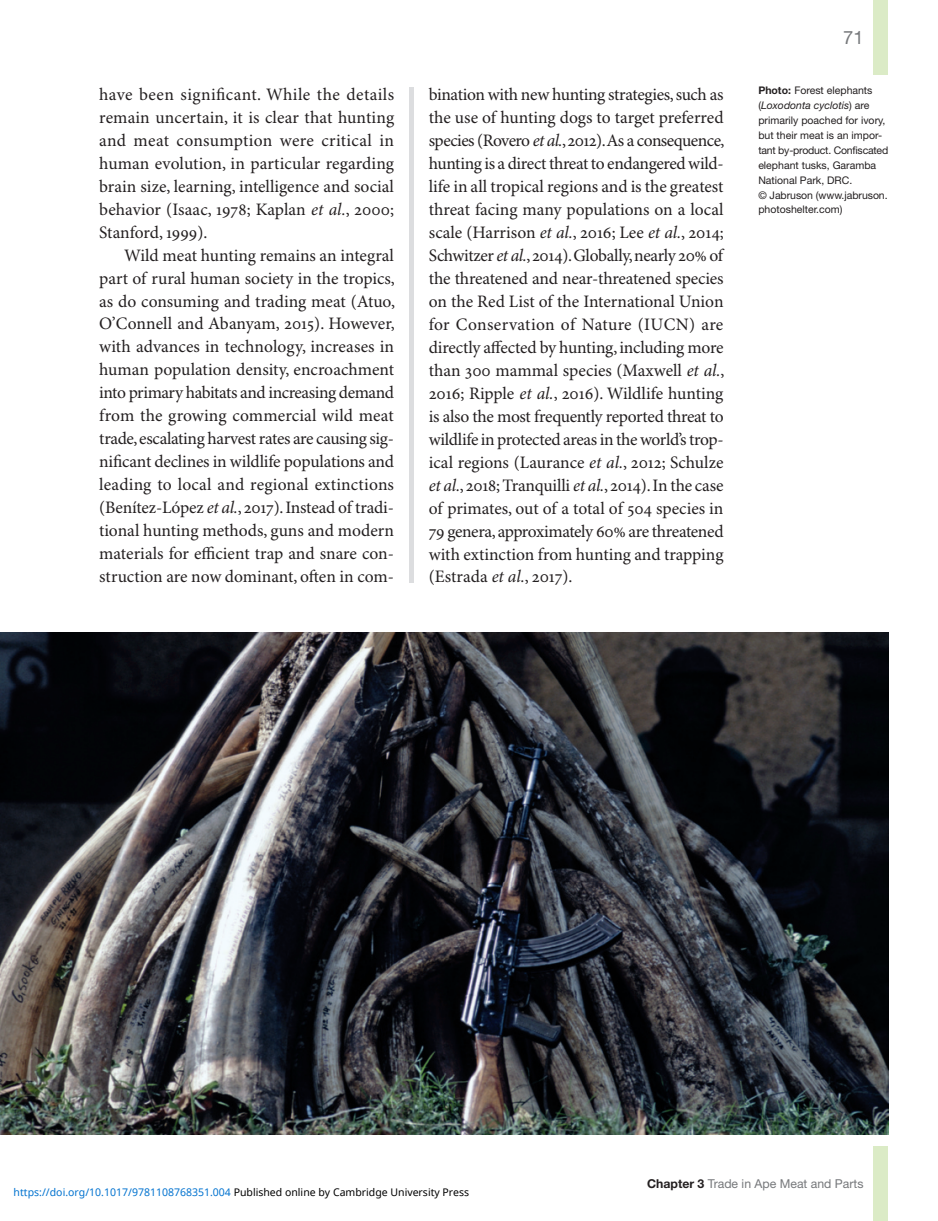
<style>
.page{position:relative;width:938px;height:1221px;background:#fff}
.page>*{position:absolute;margin:0;border:0;box-sizing:border-box;transform-origin:0 0}
.t1{font:18.38px "Helvetica Neue";color:#76787b}
.t2{font:17.5px/22.9px "Minion Pro";color:#231f20;text-align:justify}
.t3{font:12.25px "Helvetica Neue";color:#76787b}
.t4{font:10.5px/14.9px "Helvetica Neue";color:#231f20}
.t5{font:10.5px "Noto Sans";color:#0172cf}
.s1{font-style:italic}
.s2{font-weight:700}
.s3{color:#000}
.s4{font-weight:700;color:#231f20}
</style>
<div class="page">
<div style="left:873px;top:0;width:15px;height:74px;background:#dbebc6"></div>
<div style="left:873px;top:1146px;width:15px;height:74px;background:#dbebc6"></div>
<div style="left:409px;top:87px;width:5px;height:495px;background:#dcdddf"></div>
<img style="left:0;top:632px;width:888px;height:502px">
<p class="t2" style="left:99px;top:83px;width:296px">have been significant. While the details remain uncertain, it is clear that hunting and meat consumption were critical in human evolution, in particular regarding brain size, learning, intelligence and social behavior (Isaac, 1978; Kaplan <span class="s1">et al.</span>, 2000; Stanford, 1999).</p>
<p class="t2" style="left:99px;top:244px;width:297px;text-indent:25px">Wild meat hunting remains an integral part of rural human society in the tropics, as do consuming and trading meat (Atuo, O’Connell and Abanyam, 2015). However, with advances in technology, increases in human population density, encroachment into primary habitats and increasing demand from the growing commercial wild meat trade, escalating harvest rates are causing sig&shy;nificant declines in wildlife populations and leading to local and regional extinctions (Benítez-López <span class="s1">et al.</span>, 2017). Instead of tradi&shy;tional hunting methods, guns and modern materials for efficient trap and snare con&shy;struction are now dominant, often in com-</p>
<p class="t1" style="left:843px;top:26px;width:22px">71</p>
<p class="t2" style="left:429px;top:83px;width:297px">bination with new hunting strategies, such as the use of hunting dogs to target preferred species (Rovero <span class="s1">et al.</span>, 2012).As a consequence, hunting is a direct threat to endangered wild&shy;life in all tropical regions and is the greatest threat facing many populations on a local scale (Harrison <span class="s1">et al.</span>, 2016; Lee <span class="s1">et al.</span>, 2014; Schwitzer <span class="s1">et al.</span>, 2014). Globally, nearly 20% of the threatened and near-threatened species on the Red List of the International Union for Conservation of Nature (IUCN) are directly affected by hunting, including more than 300 mammal species (Maxwell <span class="s1">et al.</span>, 2016; Ripple <span class="s1">et al.</span>, 2016). Wildlife hunting is also the most frequently reported threat to wildlife in protected areas in the world’s trop&shy;ical regions (Laurance <span class="s1">et al.</span>, 2012; Schulze <span class="s1">et al.</span>, 2018; Tranquilli <span class="s1">et al.</span>, 2014). In the case of primates, out of a total of 504 species in 79 genera, approximately 60% are threatened with extinction from hunting and trapping (Estrada <span class="s1">et al.</span>, 2017).</p>
<p class="t4" style="left:758px;top:83px;width:131px"><span class="s2">Photo:</span> Forest elephants (<span class="s1">Loxodonta cyclotis</span>) are primarily poached for ivory, but their meat is an impor&shy;tant by-product. Confiscated elephant tusks, Garamba<br>National Park, DRC.<br>© Jabruson (www.jabruson. photoshelter.com)</p>
<p class="t5" style="left:14px;top:1184px;width:457px">https://doi.org/10.1017/9781108768351.004 <span class="s3">Published online by Cambridge University Press</span></p>
<p class="t3" style="left:647px;top:1176px;width:218px"><span class="s4">Chapter 3</span> Trade in Ape Meat and Parts</p>
</div>
